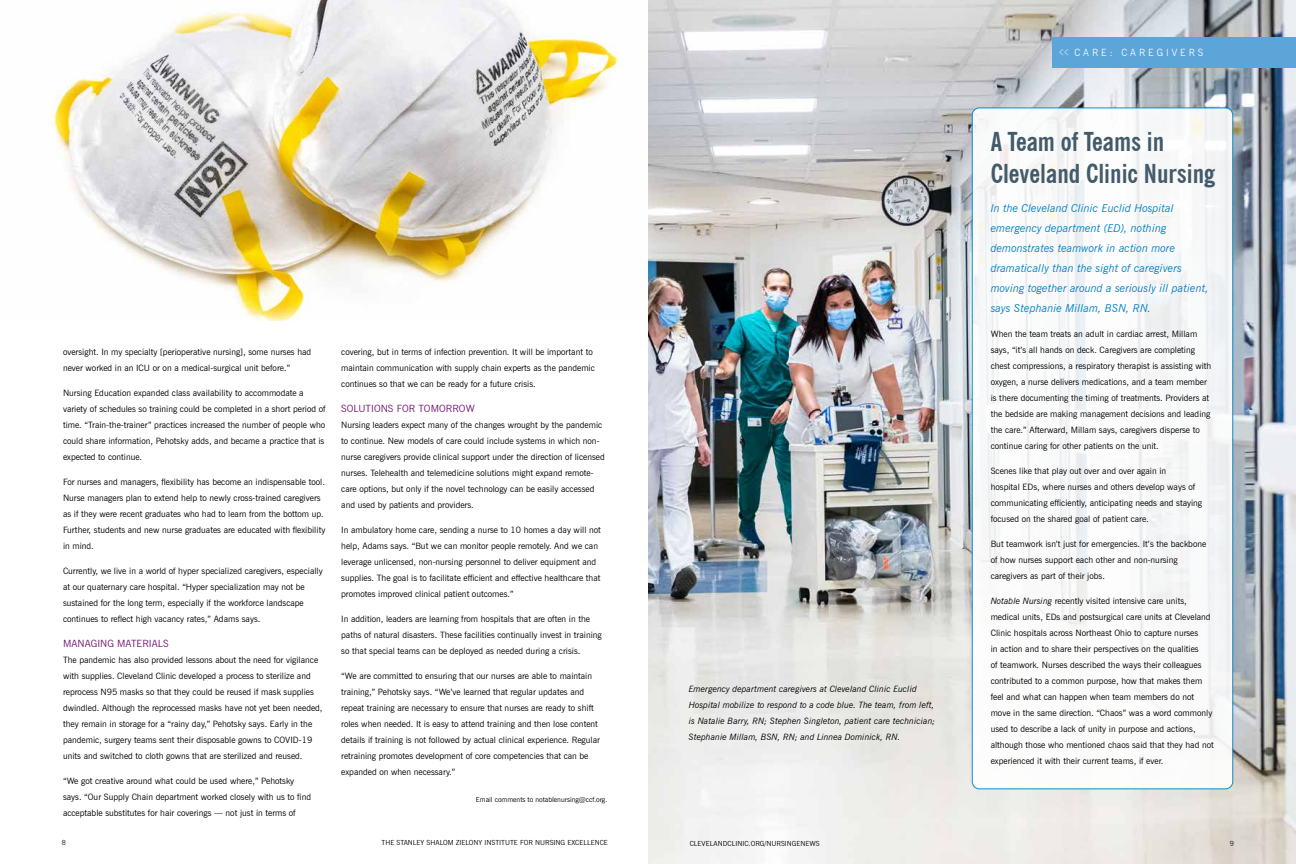
<style>
.page{position:relative;width:1296px;height:864px;background:#fff}
.page>*{position:absolute;margin:0;border:0;box-sizing:border-box;transform-origin:0 0}
.t1{font:700 condensed 26px/32px "News Gothic BT";color:#425a69}
.t2{font:italic 11px/20px "News Gothic BT";color:#0081c6}
.t3{font:10px "News Gothic BT";letter-spacing:.005em;color:#711471}
.t4{font:300 10px "News Gothic BT";letter-spacing:.29em;color:#fff}
.t5{font:8.8px/16px "News Gothic BT";color:#000}
.t6{font:italic 8.8px/16px "News Gothic BT";color:#000}
.t7{font:7px "News Gothic BT";color:#000}
.t8{font:300 7px "News Gothic BT";color:#000}
.s1{font-size:12.9px}
.s2{font-style:italic}
</style>
<div class="page">
<img style="left:648px;top:0;width:648px;height:864px">
<img style="left:54px;top:0;width:568px;height:320px">
<div style="left:972px;top:108px;width:261px;height:681px;background:#fff;border-radius:7px"></div>
<div style="left:972px;top:108px;width:261px;height:681px;border:1px solid #0081c6;border-radius:7px"></div>
<div style="left:1052px;top:37px;width:244px;height:31px;background:#5ca5d9"></div>
<p class="t5" style="left:63px;top:344px;width:250px">oversight. In my specialty [perioperative nursing], some nurses had never worked in an ICU or on a medical-surgical unit before.”</p>
<p class="t5" style="left:63px;top:385px;width:264px">Nursing Education expanded class availability to accommodate a variety of schedules so training could be completed in a short period of time. “Train-the-trainer” practices increased the number of people who could share information, Pehotsky adds, and became a practice that is expected to continue.</p>
<p class="t5" style="left:63px;top:474px;width:264px">For nurses and managers, flexibility has become an indispensable tool.<br>Nurse managers plan to extend help to newly cross-trained caregivers as if they were recent graduates who had to learn from the bottom up.<br>Further, students and new nurse graduates are educated with flexibility in mind.</p>
<p class="t5" style="left:63px;top:563px;width:261px">Currently, we live in a world of hyper specialized caregivers, especially at our quaternary care hospital. “Hyper specialization may not be sustained for the long term, especially if the workforce landscape continues to reflect high vacancy rates,” Adams says.</p>
<p class="t3" style="left:63px;top:638px;width:107px">MANAGING MATERIALS</p>
<p class="t5" style="left:63px;top:652px;width:261px">The pandemic has also provided lessons about the need for vigilance with supplies. Cleveland Clinic developed a process to sterilize and reprocess N95 masks so that they could be reused if mask supplies dwindled. Although the reprocessed masks have not yet been needed, they remain in storage for a “rainy day,” Pehotsky says. Early in the pandemic, surgery teams sent their disposable gowns to COVID-19 units and switched to cloth gowns that are sterilized and reused.</p>
<p class="t5" style="left:63px;top:773px;width:250px">“We got creative around what could be used where,” Pehotsky says. “Our Supply Chain department worked closely with us to find acceptable substitutes for hair coverings — not just in terms of</p>
<p class="t5" style="left:341px;top:344px;width:255px">covering, but in terms of infection prevention. It will be important to maintain communication with supply chain experts as the pandemic continues so that we can be ready for a future crisis.</p>
<p class="t3" style="left:341px;top:403px;width:135px">SOLUTIONS FOR TOMORROW</p>
<p class="t5" style="left:341px;top:417px;width:265px">Nursing leaders expect many of the changes wrought by the pandemic to continue. New models of care could include systems in which non&shy;nurse caregivers provide clinical support under the direction of licensed nurses. Telehealth and telemedicine solutions might expand remote&shy;care options, but only if the novel technology can be easily accessed and used by patients and providers.</p>
<p class="t5" style="left:341px;top:522px;width:261px">In ambulatory home care, sending a nurse to 10 homes a day will not help, Adams says. “But we can monitor people remotely. And we can leverage unlicensed, non-nursing personnel to deliver equipment and supplies. The goal is to facilitate efficient and effective healthcare that promotes improved clinical patient outcomes.”</p>
<p class="t5" style="left:341px;top:611px;width:262px">In addition, leaders are learning from hospitals that are often in the paths of natural disasters. These facilities continually invest in training so that special teams can be deployed as needed during a crisis.</p>
<p class="t5" style="left:341px;top:668px;width:260px">“We are committed to ensuring that our nurses are able to maintain training,” Pehotsky says. “We’ve learned that regular updates and repeat training are necessary to ensure that nurses are ready to shift roles when needed. It is easy to attend training and then lose content details if training is not followed by actual clinical experience. Regular retraining promotes development of core competencies that can be expanded on when necessary.”</p>
<p class="t7" style="left:476px;top:795px;width:133px">Email comments to notablenursing@ccf.org.</p>
<p class="t6" style="left:689px;top:681px;width:248px">Emergency department caregivers at Cleveland Clinic Euclid Hospital mobilize to respond to a code blue. The team, from left, is Natalie Barry, RN; Stephen Singleton, patient care technician; Stephanie Millam, BSN, RN; and Linnea Dominick, RN.</p>
<p class="t4" style="left:1059px;top:46px;width:146px"><span class="s1">&lt;&lt;</span> CARE: CAREGIVERS</p>
<h1 class="t1" style="left:991px;top:125px;width:226px">A Team of Teams in<br>Cleveland Clinic Nursing</h1>
<p class="t2" style="left:991px;top:198px;width:220px">In the Cleveland Clinic Euclid Hospital emergency department (ED), nothing demonstrates teamwork in action more dramatically than the sight of caregivers moving together around a seriously ill patient, says Stephanie Millam, BSN, RN.</p>
<p class="t5" style="left:991px;top:326px;width:222px">When the team treats an adult in cardiac arrest, Millam says, “it’s all hands on deck. Caregivers are completing chest compressions, a respiratory therapist is assisting with oxygen, a nurse delivers medications, and a team member is there documenting the timing of treatments. Providers at the bedside are making management decisions and leading the care.” Afterward, Millam says, caregivers disperse to continue caring for other patients on the unit.</p>
<p class="t5" style="left:991px;top:463px;width:213px">Scenes like that play out over and over again in<br>hospital EDs, where nurses and others develop ways of communicating efficiently, anticipating needs and staying focused on the shared goal of patient care.</p>
<p class="t5" style="left:991px;top:536px;width:217px">But teamwork isn’t just for emergencies. It’s the backbone of how nurses support each other and non-nursing caregivers as part of their jobs.</p>
<p class="t5" style="left:991px;top:593px;width:225px"><span class="s2">Notable Nursing</span> recently visited intensive care units, medical units, EDs and postsurgical care units at Cleveland Clinic hospitals across Northeast Ohio to capture nurses<br>in action and to share their perspectives on the qualities<br>of teamwork. Nurses described the ways their colleagues contributed to a common purpose, how that makes them feel and what can happen when team members do not move in the same direction. “Chaos” was a word commonly used to describe a lack of unity in purpose and actions, although those who mentioned chaos said that they had not experienced it with their current teams, if ever.</p>
<p class="t8" style="left:62px;top:839px;width:6px">8</p>
<p class="t7" style="left:382px;top:839px;width:228px">THE STANLEY SHALOM ZIELONY INSTITUTE FOR NURSING EXCELLENCE</p>
<p class="t7" style="left:690px;top:839px;width:132px">CLEVELANDCLINIC.ORG/NURSINGENEWS</p>
<p class="t8" style="left:1230px;top:839px;width:6px">9</p>
</div>
